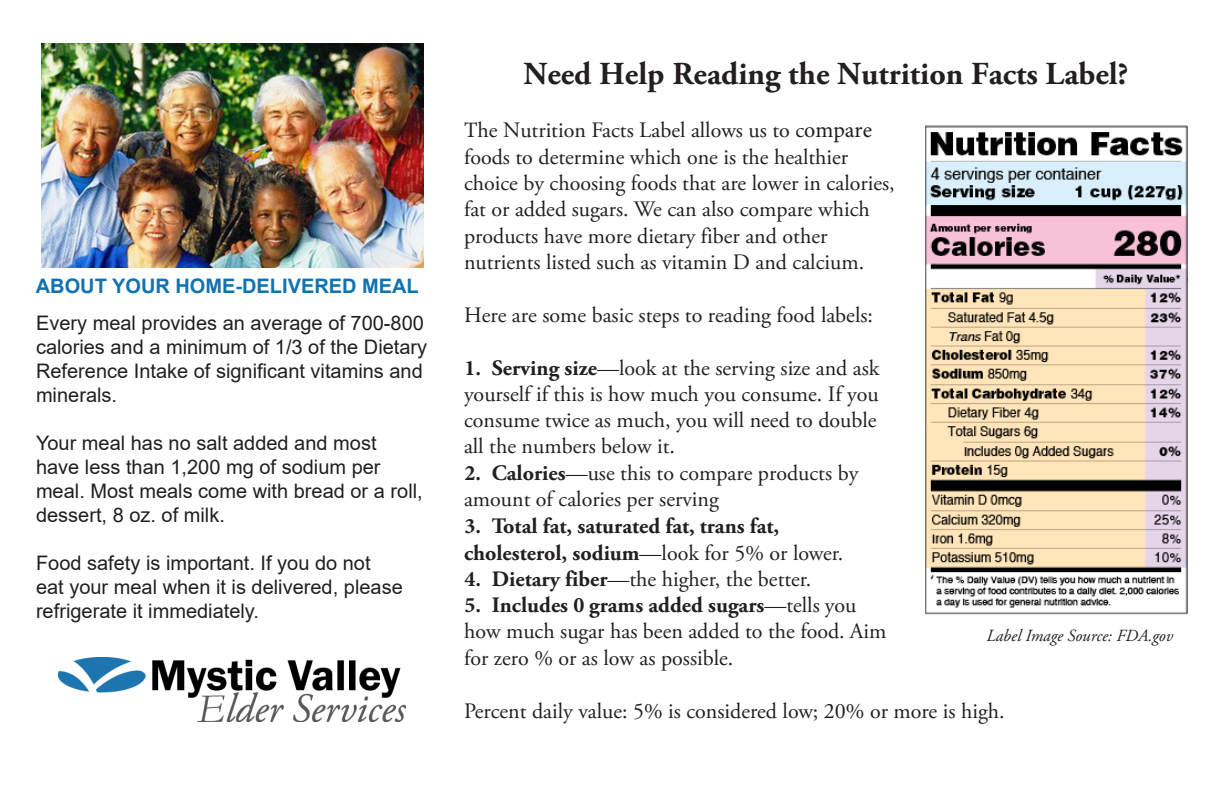
<style>
.page{position:relative;width:1224px;height:792px;background:#fff}
.page>*{position:absolute;margin:0;border:0;box-sizing:border-box;transform-origin:0 0}
.t1{font:700 32px "Adobe Garamond Pro";color:#231f20}
.t2{font:22px/26.4px "Adobe Garamond Pro";color:#231f20}
.t3{font:700 22px/26.4px "Adobe Garamond Pro";color:#231f20}
.t4{font:20px "Arial";color:#231f20}
.t5{font:700 20px "Arial";color:#1173ae}
.t6{font:italic 17px "Adobe Garamond Pro";color:#231f20}
.s1{font-family:"Minion Pro"}
.s2{font-family:"Minion Pro";font-weight:700}
.s3{font-weight:700}
.s4{font-weight:400}
</style>
<div class="page">
<img style="left:41px;top:43px;width:382px;height:225px">
<img style="left:59px;top:657px;width:347px;height:64px">
<img style="left:925px;top:125px;width:263px;height:490px">
<p class="t5" style="left:36px;top:272px;width:384px">ABOUT YOUR HOME-DELIVERED MEAL</p>
<p class="t4" style="left:36px;top:309px;width:389px">Every meal provides an average of 700-800</p>
<p class="t4" style="left:36px;top:333px;width:393px">calories and a minimum of 1/3 of the Dietary</p>
<p class="t4" style="left:36px;top:357px;width:388px">Reference Intake of significant vitamins and</p>
<p class="t4" style="left:36px;top:381px;width:83px">minerals.</p>
<p class="t4" style="left:36px;top:429px;width:342px">Your meal has no salt added and most</p>
<p class="t4" style="left:36px;top:453px;width:346px">have less than 1,200 mg of sodium per</p>
<p class="t4" style="left:36px;top:477px;width:388px">meal. Most meals come with bread or a roll,</p>
<p class="t4" style="left:36px;top:501px;width:190px">dessert, 8 oz. of milk.</p>
<p class="t4" style="left:36px;top:549px;width:336px">Food safety is important. If you do not</p>
<p class="t4" style="left:36px;top:573px;width:368px">eat your meal when it is delivered, please</p>
<p class="t4" style="left:36px;top:597px;width:225px">refrigerate it immediately.</p>
<p class="t1" style="left:524px;top:55px;width:606px">Need Help Reading the Nutrition Facts Label?</p>
<p class="t2" style="left:464px;top:118px;width:432px"><span class="s1">T</span>he Nutrition Facts Label allows us to c<span class="s1">ompare </span>foods to determine which one is the healthier choice by choosing foods that are lower in calories, fat or added sugars. We can also compare which products have more dietary fiber and other nutrients listed such as vitamin D and calcium.</p>
<p class="t2" style="left:464px;top:303px;width:411px">Here are some basic steps to reading food labels:</p>
<p class="t2" style="left:464px;top:356px;width:417px"><span class="s2">1.</span> <span class="s3">Serving size</span>—look at the serving size and ask yourself if this is how much you consume. If you consume twice as much, you will need to double all the numbers below it.</p>
<p class="t2" style="left:464px;top:461px;width:396px;line-height:25.8px"><span class="s2">2.</span> <span class="s3">Calories</span>—use this to compare products by amount of calories per serving</p>
<p class="t3" style="left:464px;top:513px;width:381px"><span class="s1">3.</span> Total fat, saturated fat<span class="s1">,</span> trans fat, cholesterol, sodium<span class="s4">—look for 5% or lower.</span></p>
<p class="t2" style="left:465px;top:567px;width:348px"><span class="s2">4.</span> <span class="s3">Dietary fiber</span>—the higher, the better.</p>
<p class="t2" style="left:464px;top:593px;width:424px;line-height:26.1px"><span class="s2">5.</span> <span class="s3">Includes</span> <span class="s2">0</span> <span class="s3">grams added sugars</span>—tells you how much sugar has been added to the food. Aim for zero % or as low as possible.</p>
<p class="t2" style="left:464px;top:699px;width:542px">Percent daily value: 5% is considered low; 20% or more is high.</p>
<p class="t6" style="left:986px;top:625px;width:188px">Label Image Source: FDA.gov</p>
</div>
